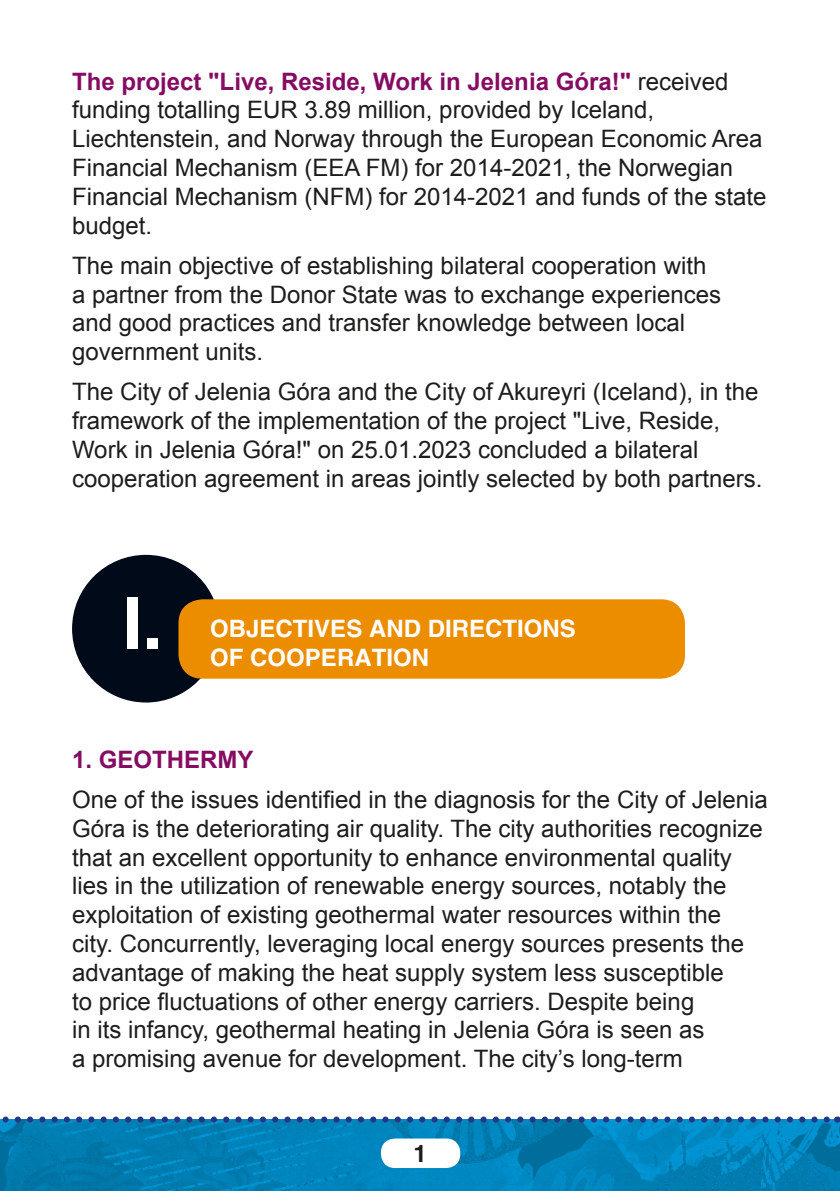
<style>
.page{position:relative;width:840px;height:1191px;background:#fff}
.page>*{position:absolute;margin:0;border:0;box-sizing:border-box;transform-origin:0 0}
.t1{font:72px "Helvetica CE Bold";color:#fff}
.t2{font:24px/28.8px "Arial";color:#1d1d1b}
.t3{font:24px "Helvetica CE Bold";color:#fff}
.t4{font:700 24px "Arial";color:#860c63}
.t5{font:24px "Helvetica CE Bold";color:#1d1d1b}
.s1{font-weight:700;color:#860c63}
</style>
<div class="page">
<img style="left:0;top:1119px;width:839px;height:72px">
<div style="left:381px;top:1138px;width:79px;height:30px;background:#fff;border-radius:14px"></div>
<svg style="left:0;top:1116px;width:830px;height:6px"></svg>
<div style="left:72px;top:555px;width:148px;height:147px;background:#000a19;border-radius:50%"></div>
<div style="left:178px;top:599px;width:506px;height:79px;background:#ec8d00;border-radius:24px"></div>
<p class="t2" style="left:72px;top:66px;width:695px"><span class="s1">The project "Live, Reside, Work in Jelenia Góra!"</span> received funding totalling EUR 3.89 million, provided by Iceland, Liechtenstein, and Norway through the European Economic Area Financial Mechanism (EEA FM) for 2014-2021, the Norwegian Financial Mechanism (NFM) for 2014-2021 and funds of the state budget.</p>
<p class="t2" style="left:72px;top:251px;width:650px">The main objective of establishing bilateral cooperation with a partner from the Donor State was to exchange experiences and good practices and transfer knowledge between local government units.</p>
<p class="t2" style="left:72px;top:377px;width:691px">The City of Jelenia Góra and the City of Akureyri (Iceland), in the framework of the implementation of the project "Live, Reside, Work in Jelenia Góra!" on 25.01.2023 concluded a bilateral cooperation agreement in areas jointly selected by both partners.</p>
<h1 class="t1" style="left:122px;top:580px;width:42px">I.</h1>
<p class="t3" style="left:210px;top:613px;width:35px">OBJECTIVES</p>
<p class="t3" style="left:369px;top:613px;width:18px">AND</p>
<p class="t3" style="left:427px;top:613px;width:16px">DIRECTIONS</p>
<p class="t3" style="left:210px;top:642px;width:17px">OFCOOPERATION</p>
<p class="t4" style="left:72px;top:742px;width:183px">1. GEOTHERMY</p>
<p class="t2" style="left:72px;top:785px;width:697px">One of the issues identified in the diagnosis for the City of Jelenia Góra is the deteriorating air quality. The city authorities recognize that an excellent opportunity to enhance environmental quality lies in the utilization of renewable energy sources, notably the exploitation of existing geothermal water resources within the city. Concurrently, leveraging local energy sources presents the advantage of making the heat supply system less susceptible<br>to price fluctuations of other energy carriers. Despite being<br>in its infancy, geothermal heating in Jelenia Góra is seen as<br>a promising avenue for development. The city’s long-term</p>
<p class="t5" style="left:413px;top:1138px;width:15px">1</p>
</div>
